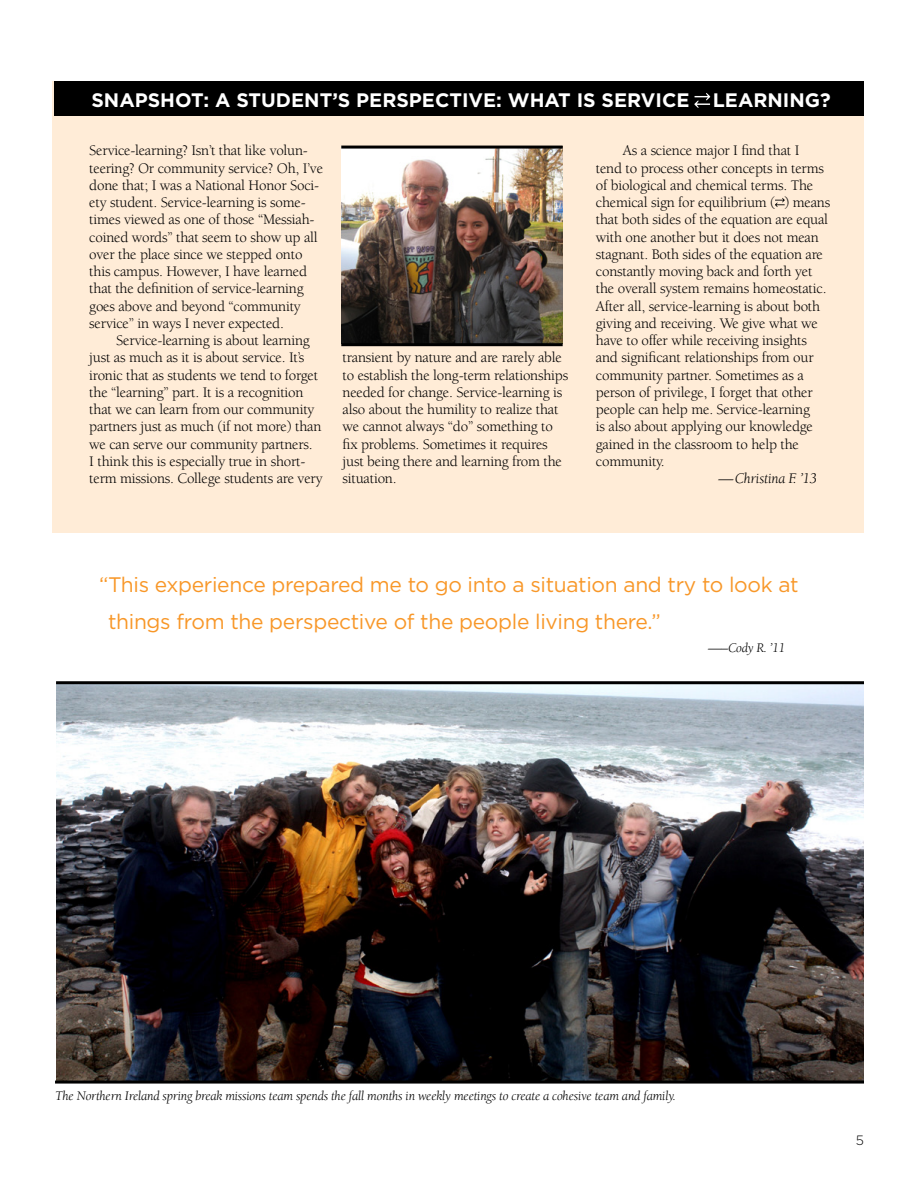
<style>
.page{position:relative;width:918px;height:1188px;background:#fff}
.page>*{position:absolute;margin:0;border:0;box-sizing:border-box;transform-origin:0 0}
.t1{font:21px/37.5px "Gotham";letter-spacing:-.015em;color:#f89728}
.t2{font:700 19.5px "Gotham";color:#fff}
.t3{font:15px/17.2px "Berkeley Std";letter-spacing:-.015em;color:#000}
.t4{font:italic 15px "Berkeley Std";letter-spacing:-.015em;color:#000}
.t5{font:italic 13.5px "Berkeley Std";letter-spacing:-.015em;color:#000}
.t6{font:300 13.5px "Gotham";color:#000}
</style>
<div class="page">
<div style="left:52px;top:81px;width:812px;height:451px;background:#ffecd7"></div>
<div style="left:54px;top:81px;width:810px;height:34px;background:#000"></div>
<svg style="left:775px;top:198px;width:10px;height:9px"></svg>
<img style="left:56px;top:684px;width:808px;height:397px">
<hr style="left:56px;top:681px;width:808px;height:3px;background:#000">
<hr style="left:55px;top:1081px;width:809px;height:3px;background:#000">
<svg style="left:694px;top:93px;width:16px;height:15px"></svg>
<img style="left:341px;top:149px;width:221px;height:194px">
<hr style="left:341px;top:146px;width:222px;height:3px;background:#000">
<hr style="left:341px;top:343px;width:222px;height:3px;background:#000">
<h2 class="t2" style="left:92px;top:88px;width:741px">SNAPSHOT: A STUDENT’S PERSPECTIVE: WHAT IS SERVICE LEARNING?</h2>
<p class="t3" style="left:89px;top:142px;width:235px">Service-learning? Isn’t that like volun&shy;teering? Or community service? Oh, I’ve done that; I was a National Honor Soci&shy;ety student. Service-learning is some&shy;times viewed as one of those “Messiah&shy;coined words” that seem to show up all over the place since we stepped onto this campus. However, I have learned that the definition of service-learning goes above and beyond “community service” in ways I never expected.</p>
<p class="t3" style="left:89px;top:332px;width:235px;text-indent:27px">Service-learning is about learning just as much as it is about service. It’s ironic that as students we tend to forget the “learning” part. It is a recognition that we can learn from our community partners just as much (if not more) than we can serve our community partners.<br>I think this is especially true in short&shy;term missions. College students are very</p>
<p class="t3" style="left:596px;top:142px;width:236px;text-indent:27px">As a science major I find that I<br>tend to process other concepts in terms of biological and chemical terms. The chemical sign for equilibrium ( ) means that both sides of the equation are equal with one another but it does not mean stagnant. Both sides of the equation are constantly moving back and forth yet the overall system remains homeostatic.<br>After all, service-learning is about both giving and receiving. We give what we have to offer while receiving insights and significant relationships from our community partner. Sometimes as a person of privilege, I forget that other people can help me. Service-learning<br>is also about applying our knowledge gained in the classroom to help the community.</p>
<p class="t4" style="left:719px;top:470px;width:100px">—Christina F. ’13</p>
<p class="t3" style="left:343px;top:349px;width:227px">transient by nature and are rarely able to establish the long-term relationships needed for change. Service-learning is also about the humility to realize that we cannot always “do” something to fix problems. Sometimes it requires just being there and learning from the situation.</p>
<h1 class="t1" style="left:108px;top:565px;width:692px;text-indent:-9px">“This experience prepared me to go into a situation and try to look at things from the perspective of the people living there.”</h1>
<p class="t5" style="left:708px;top:640px;width:79px">—–Cody R. ’11</p>
<p class="t5" style="left:55px;top:1088px;width:622px">The Northern Ireland spring break missions team spends the fall months in weekly meetings to create a cohesive team and family.</p>
<p class="t6" style="left:856px;top:1131px;width:10px">5</p>
</div>
